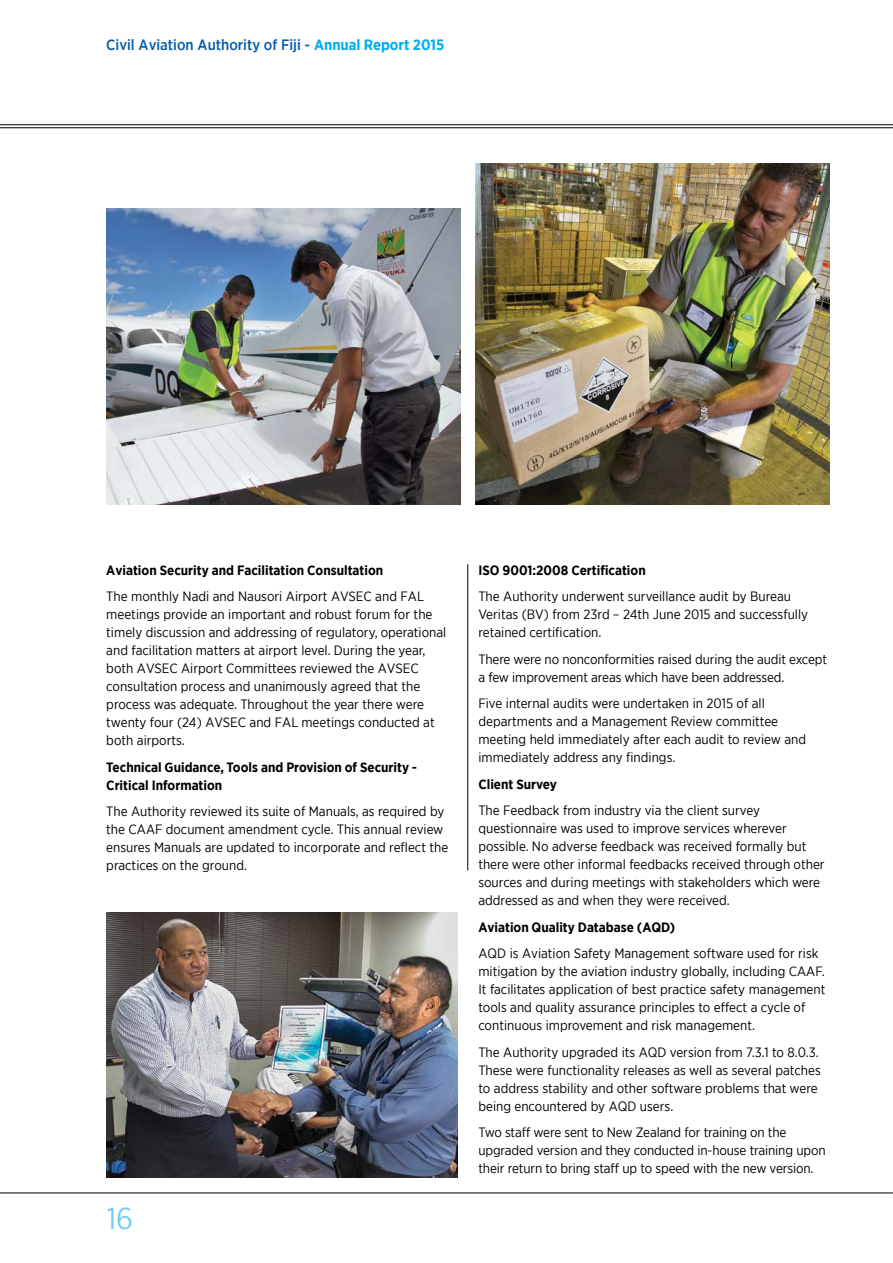
<style>
.page{position:relative;width:893px;height:1263px;background:#fff}
.page>*{position:absolute;margin:0;border:0;box-sizing:border-box;transform-origin:0 0}
.t1{font:30px "Gotham Narrow";color:#6dcff6}
.t2{font:500 15px "Gotham Narrow";color:#005baa}
.t3{font:13.5px/18px "Gotham Narrow";color:#000}
.t4{font:700 13.5px/18px "Gotham Narrow";color:#000}
.s1{font-weight:700;color:#00aeef}
</style>
<div class="page">
<hr style="left:0;top:1193px;width:893px;height:1px;background:#000">
<hr style="left:0;top:127px;width:893px;height:1px;background:#000">
<hr style="left:0;top:124px;width:893px;height:1px;background:#000">
<hr style="left:467px;top:564px;width:1px;height:306px;background:#000">
<img style="left:107px;top:209px;width:353px;height:295px">
<img style="left:475px;top:164px;width:354px;height:340px">
<img style="left:106px;top:912px;width:351px;height:266px">
<p class="t2" style="left:106px;top:36px;width:340px">Civil Aviation Authority of Fiji - <span class="s1">Annual Report 2015</span></p>
<p class="t4" style="left:106px;top:561px;width:278px">Aviation Security and Facilitation Consultation</p>
<p class="t3" style="left:106px;top:587px;width:342px">The monthly Nadi and Nausori Airport AVSEC and FAL meetings provide an important and robust forum for the timely discussion and addressing of regulatory, operational and facilitation matters at airport level. During the year, both AVSEC Airport Committees reviewed the AVSEC consultation process and unanimously agreed that the process was adequate. Throughout the year there were twenty four (24) AVSEC and FAL meetings conducted at both airports.</p>
<p class="t4" style="left:106px;top:758px;width:312px">Technical Guidance, Tools and Provision of Security -<br>Critical Information</p>
<p class="t3" style="left:106px;top:802px;width:344px">The Authority reviewed its suite of Manuals, as required by the CAAF document amendment cycle. This annual review ensures Manuals are updated to incorporate and reflect the practices on the ground.</p>
<h1 class="t1" style="left:107px;top:1200px;width:28px">16</h1>
<p class="t4" style="left:478px;top:561px;width:169px">ISO 9001:2008 Certification</p>
<p class="t3" style="left:478px;top:587px;width:331px">The Authority underwent surveillance audit by Bureau<br>Veritas (BV) from 23rd – 24th June 2015 and successfully retained certification.</p>
<p class="t3" style="left:478px;top:650px;width:350px">There were no nonconformities raised during the audit except a few improvement areas which have been addressed.</p>
<p class="t3" style="left:478px;top:694px;width:329px">Five internal audits were undertaken in 2015 of all departments and a Management Review committee meeting held immediately after each audit to review and immediately address any findings.</p>
<p class="t4" style="left:478px;top:775px;width:80px">Client Survey</p>
<p class="t3" style="left:478px;top:801px;width:348px">The Feedback from industry via the client survey questionnaire was used to improve services wherever possible. No adverse feedback was received formally but there were other informal feedbacks received through other sources and during meetings with stakeholders which were addressed as and when they were received.</p>
<p class="t4" style="left:478px;top:918px;width:198px">Aviation Quality Database (AQD)</p>
<p class="t3" style="left:478px;top:944px;width:348px">AQD is Aviation Safety Management software used for risk mitigation by the aviation industry globally, including CAAF.<br>It facilitates application of best practice safety management tools and quality assurance principles to effect a cycle of continuous improvement and risk management.</p>
<p class="t3" style="left:478px;top:1043px;width:344px">The Authority upgraded its AQD version from 7.3.1 to 8.0.3.<br>These were functionality releases as well as several patches to address stability and other software problems that were being encountered by AQD users.</p>
<p class="t3" style="left:478px;top:1123px;width:349px">Two staff were sent to New Zealand for training on the upgraded version and they conducted in-house training upon their return to bring staff up to speed with the new version.</p>
</div>
